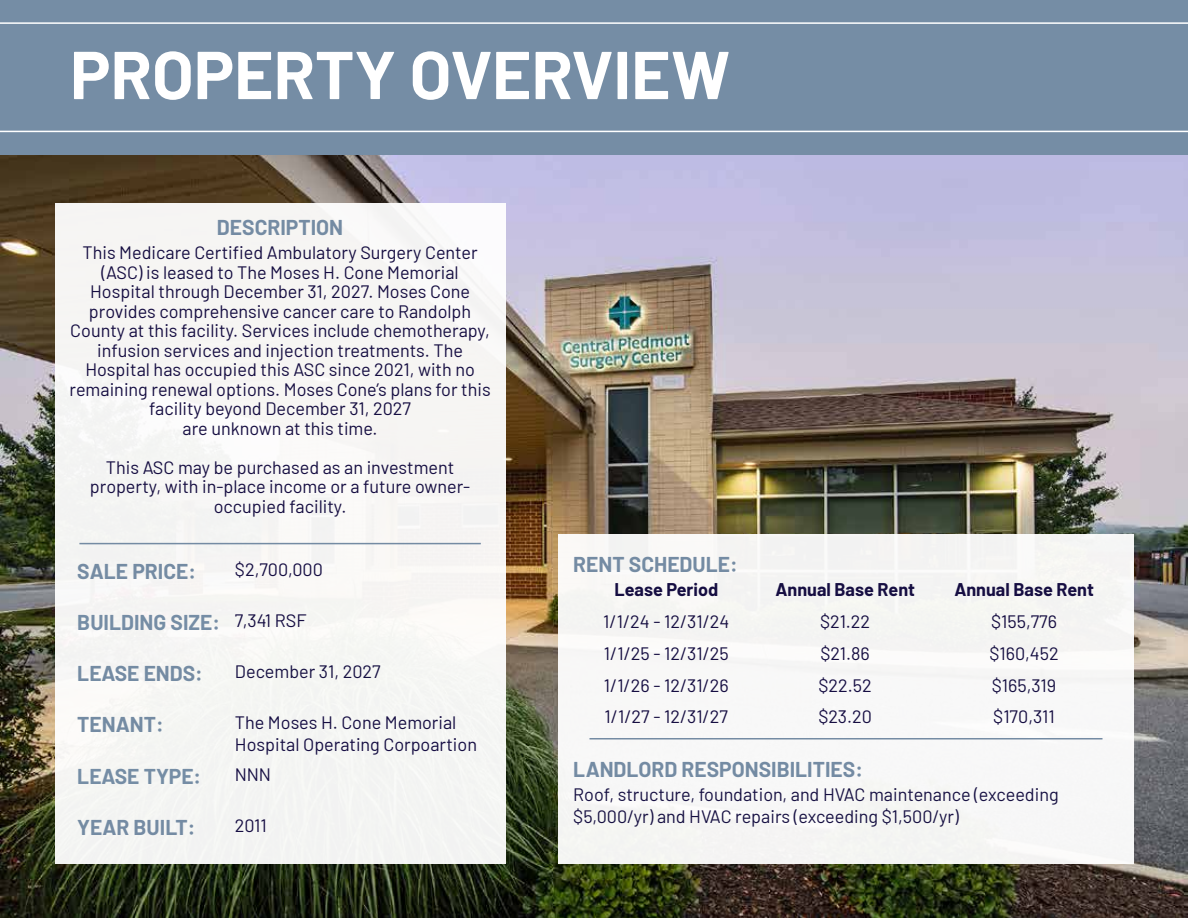
<style>
.page{position:relative;width:1188px;height:918px;background:#fff}
.page>*{position:absolute;margin:0;border:0;box-sizing:border-box;transform-origin:0 0}
.t1{font:700 67.5px "Barlow";color:#fff}
.t2{font:700 21px "Barlow";color:#748ba3}
.t3{font:700 21px "Barlow";color:#758da5}
.t4{font:18px/19.5px "Barlow";color:#160e42;text-align:center}
.t5{font:18px/21.6px "Barlow";color:#171143}
.t6{font:18px/21.6px "Barlow";color:#160e43}
.t7{font:700 18px "Barlow";color:#160e42}
.t8{font:18px "Barlow";color:#170f42}
.s1{font-weight:400;font-size:18px;color:#160e43}
</style>
<div class="page">
<img style="left:0;top:155px;width:1188px;height:763px">
<div style="left:55px;top:203px;width:451px;height:661px;background:#f6f5f3"></div>
<div style="left:558px;top:535px;width:576px;height:329px;background:#f7f7f7"></div>
<hr style="left:79px;top:543px;width:402px;height:1px;background:#748ba3">
<hr style="left:590px;top:738px;width:512px;height:2px;background:#748ba3">
<div style="left:0;top:0;width:1188px;height:155px;background:#758da5"></div>
<svg style="left:0;top:22px;width:1188px;height:110px"></svg>
<h1 class="t1" style="left:70px;top:25px;width:662px">PROPERTY OVERVIEW</h1>
<p class="t2" style="left:217px;top:212px;width:128px">DESCRIPTION</p>
<p class="t4" style="left:70px;top:242px;width:423px">This Medicare Certified Ambulatory Surgery Center (ASC) is leased to The Moses H. Cone Memorial Hospital through December 31, 2027. Moses Cone provides comprehensive cancer care to Randolph County at this facility. Services include chemotherapy, infusion services and injection treatments. The Hospital has occupied this ASC since 2021, with no remaining renewal options. Moses Cone’s plans for this facility beyond December 31, 2027<br>are unknown at this time.</p>
<p class="t4" style="left:90px;top:456px;width:382px">This ASC may be purchased as an investment property, with in-place income or a future owner&shy;occupied facility.</p>
<p class="t2" style="left:77px;top:556px;width:120px">SALE PRICE:</p>
<p class="t6" style="left:235px;top:558px;width:89px">$2,700,000</p>
<p class="t3" style="left:77px;top:607px;width:231px">BUILDING SIZE: <span class="s1">7,341 RSF</span></p>
<p class="t2" style="left:77px;top:658px;width:127px">LEASE ENDS:</p>
<p class="t5" style="left:235px;top:660px;width:147px">December 31, 2027</p>
<p class="t2" style="left:77px;top:709px;width:88px">TENANT:</p>
<p class="t6" style="left:235px;top:711px;width:244px">The Moses H. Cone Memorial<br>Hospital Operating Corpoartion</p>
<p class="t3" style="left:77px;top:761px;width:125px">LEASE TYPE:</p>
<p class="t6" style="left:235px;top:762px;width:37px">NNN</p>
<p class="t2" style="left:77px;top:812px;width:120px">YEAR BUILT:</p>
<p class="t6" style="left:235px;top:813px;width:33px">2011</p>
<p class="t2" style="left:573px;top:549px;width:166px">RENT SCHEDULE:</p>
<p class="t7" style="left:614px;top:577px;width:105px">Lease Period</p>
<p class="t7" style="left:775px;top:577px;width:141px">Annual Base Rent</p>
<p class="t7" style="left:954px;top:577px;width:141px">Annual Base Rent</p>
<p class="t8" style="left:603px;top:609px;width:128px">1/1/24 - 12/31/24</p>
<p class="t4" style="left:820px;top:611px;width:52px">$21.22</p>
<p class="t4" style="left:991px;top:611px;width:67px">$155,776</p>
<p class="t4" style="left:604px;top:642px;width:126px">1/1/25 - 12/31/25</p>
<p class="t4" style="left:821px;top:642px;width:51px">$21.86</p>
<p class="t5" style="left:989px;top:641px;width:71px">$160,452</p>
<p class="t4" style="left:604px;top:674px;width:126px">1/1/26 - 12/31/26</p>
<p class="t6" style="left:819px;top:673px;width:55px">$22.52</p>
<p class="t5" style="left:992px;top:673px;width:66px">$165,319</p>
<p class="t4" style="left:605px;top:706px;width:125px">1/1/27 - 12/31/27</p>
<p class="t4" style="left:818px;top:706px;width:55px">$23.20</p>
<p class="t4" style="left:993px;top:706px;width:63px">$170,311</p>
<p class="t2" style="left:573px;top:754px;width:291px">LANDLORD RESPONSIBILITIES:</p>
<p class="t5" style="left:573px;top:783px;width:487px">Roof, structure, foundation, and HVAC maintenance (exceeding $5,000/yr) and HVAC repairs (exceeding $1,500/yr)</p>
</div>
